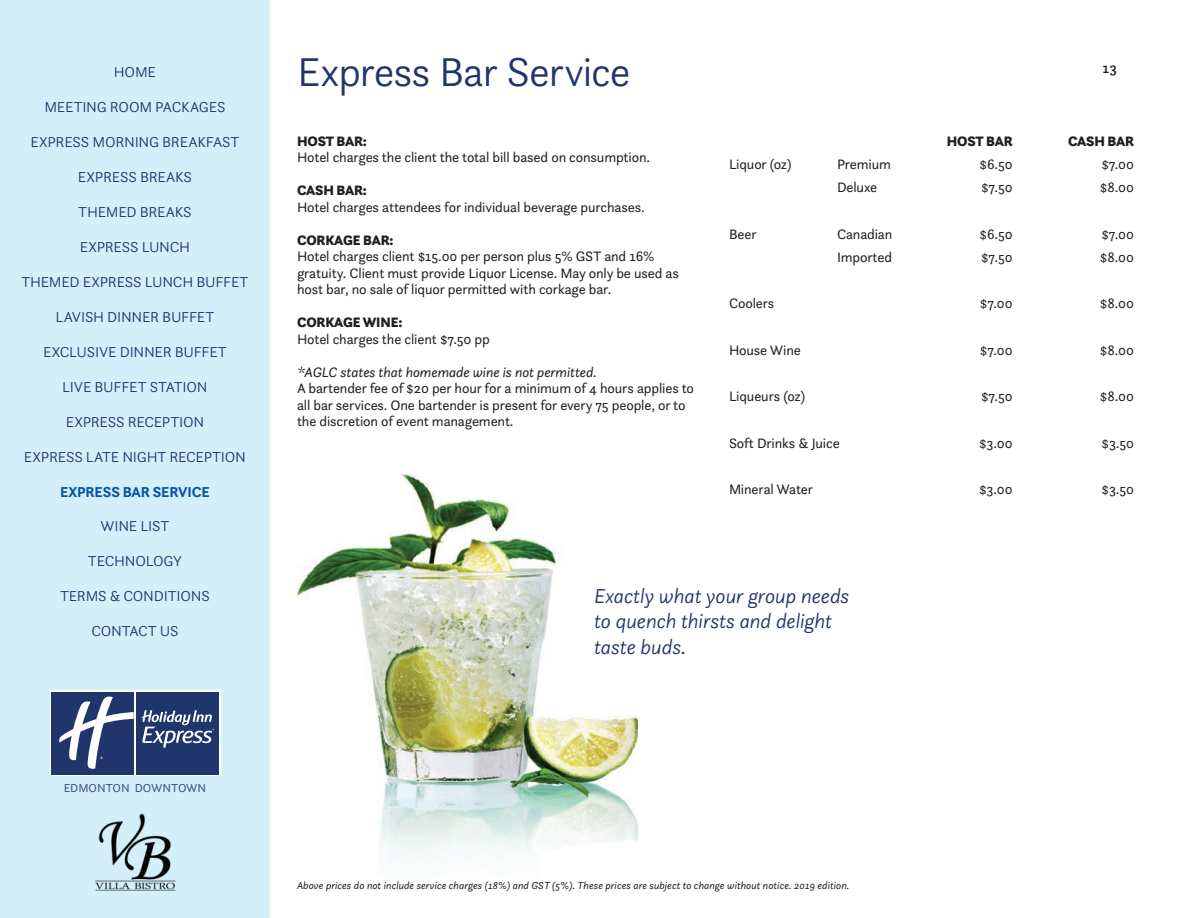
<style>
.page{position:relative;width:1188px;height:918px;background:#fff}
.page>*{position:absolute;margin:0;border:0;box-sizing:border-box;transform-origin:0 0}
.Section_Titles{font:300 42px "Questa Sans";letter-spacing:-.025em;color:#21356d}
.Pull_Quotes{font:italic 300 21px/25.2px "Questa Sans";letter-spacing:-.01em;color:#21356d}
.BUTTONS{font:300 15px "Questa Sans";letter-spacing:-.015em;color:#21356d}
.BUTTONS_selected{font:700 15px "Questa Sans";letter-spacing:-.01em;color:#0155a5}
.BUTTONS_selected-2{font:300 15px "Questa Sans";letter-spacing:-.015em;color:#21356d}
.t1{font:500 15px "Questa Sans";color:#231f20}
.Bodycopy{font:14.25px/16.5px "Questa Sans";letter-spacing:-.01em;color:#231f20}
.Bodycopy___Right_Ali{font:14.25px "Questa Sans";letter-spacing:-.01em;color:#231f20}
.H1_Text_Title{font:900 14.25px "Questa Sans";letter-spacing:-.01em;color:#231f20}
.Bodycopy-2{font:italic 14.25px "Questa Sans";letter-spacing:-.01em;color:#231f20}
.t2{font:12px "Questa Sans";letter-spacing:-.005em;color:#474f7f}
.t3{font:italic 10.5px "Questa Sans";color:#231f20}
</style>
<div class="page">
<div style="left:0;top:0;width:270px;height:918px;background:#d4effa"></div>
<svg style="left:50px;top:690px;width:170px;height:86px"></svg>
<div style="left:136px;top:692px;width:82px;height:82px;background:#21356d"></div>
<div style="left:51px;top:692px;width:83px;height:83px;background:#21356d"></div>
<svg style="left:142px;top:710px;width:72px;height:38px"></svg>
<svg style="left:59px;top:697px;width:75px;height:72px"></svg>
<img style="left:95px;top:813px;width:81px;height:78px">
<img style="left:297px;top:474px;width:340px;height:381px">
<p class="BUTTONS" style="left:114px;top:62px;width:44px">HOME</p>
<p class="Section_Titles" style="left:297px;top:45px;width:335px">Express Bar Service</p>
<p class="BUTTONS" style="left:44px;top:97px;width:183px">MEETING ROOM PACKAGES</p>
<p class="BUTTONS" style="left:30px;top:132px;width:211px">EXPRESS MORNING BREAKFAST</p>
<p class="BUTTONS" style="left:78px;top:167px;width:116px">EXPRESS BREAKS</p>
<p class="BUTTONS" style="left:78px;top:202px;width:115px">THEMED BREAKS</p>
<p class="BUTTONS" style="left:80px;top:237px;width:112px">EXPRESS LUNCH</p>
<p class="BUTTONS" style="left:21px;top:272px;width:229px">THEMED EXPRESS LUNCH BUFFET</p>
<p class="BUTTONS" style="left:56px;top:307px;width:160px">LAVISH DINNER BUFFET</p>
<p class="BUTTONS" style="left:43px;top:342px;width:185px">EXCLUSIVE DINNER BUFFET</p>
<p class="t1" style="left:1103px;top:58px;width:16px">13</p>
<p class="H1_Text_Title" style="left:297px;top:132px;width:71px">HOST BAR:</p>
<p class="Bodycopy" style="left:297px;top:149px;width:355px">Hotel charges the client the total bill based on consumption.</p>
<p class="H1_Text_Title" style="left:297px;top:181px;width:71px">CASH BAR:</p>
<p class="Bodycopy" style="left:297px;top:198px;width:349px">Hotel charges attendees for individual beverage purchases.</p>
<p class="H1_Text_Title" style="left:297px;top:231px;width:98px">CORKAGE BAR:</p>
<p class="Bodycopy" style="left:297px;top:248px;width:383px">Hotel charges client $15.00 per person plus 5% GST and 16% gratuity. Client must provide Liquor License. May only be used as host bar, no sale of liquor permitted with corkage bar.</p>
<p class="H1_Text_Title" style="left:297px;top:313px;width:107px">CORKAGE WINE:</p>
<p class="Bodycopy" style="left:297px;top:330px;width:194px">Hotel charges the client $7.50 pp</p>
<p class="Bodycopy-2" style="left:297px;top:363px;width:301px">*AGLC states that homemade wine is not permitted.</p>
<p class="Bodycopy" style="left:297px;top:380px;width:399px">A bartender fee of $20 per hour for a minimum of 4 hours applies to all bar services. One bartender is present for every 75 people, or to the discretion of event management.</p>
<p class="H1_Text_Title" style="left:947px;top:132px;width:67px">HOST BAR</p>
<p class="H1_Text_Title" style="left:1068px;top:132px;width:67px">CASH BAR</p>
<p class="Bodycopy___Right_Ali" style="left:729px;top:155px;width:64px">Liquor (oz)</p>
<p class="Bodycopy___Right_Ali" style="left:837px;top:155px;width:55px">Premium</p>
<p class="Bodycopy___Right_Ali" style="left:980px;top:155px;width:35px">$6.50</p>
<p class="Bodycopy___Right_Ali" style="left:1101px;top:155px;width:34px">$7.00</p>
<p class="Bodycopy___Right_Ali" style="left:837px;top:178px;width:42px">Deluxe</p>
<p class="Bodycopy___Right_Ali" style="left:981px;top:178px;width:33px">$7.50</p>
<p class="Bodycopy___Right_Ali" style="left:1100px;top:178px;width:36px">$8.00</p>
<p class="Bodycopy___Right_Ali" style="left:729px;top:225px;width:29px">Beer</p>
<p class="Bodycopy___Right_Ali" style="left:837px;top:225px;width:57px">Canadian</p>
<p class="Bodycopy___Right_Ali" style="left:980px;top:225px;width:35px">$6.50</p>
<p class="Bodycopy___Right_Ali" style="left:1101px;top:225px;width:34px">$7.00</p>
<p class="Bodycopy___Right_Ali" style="left:837px;top:248px;width:57px">Imported</p>
<p class="Bodycopy___Right_Ali" style="left:981px;top:248px;width:33px">$7.50</p>
<p class="Bodycopy___Right_Ali" style="left:1100px;top:248px;width:36px">$8.00</p>
<p class="Bodycopy___Right_Ali" style="left:729px;top:295px;width:47px">Coolers</p>
<p class="Bodycopy___Right_Ali" style="left:980px;top:295px;width:34px">$7.00</p>
<p class="Bodycopy___Right_Ali" style="left:1100px;top:295px;width:36px">$8.00</p>
<p class="Bodycopy___Right_Ali" style="left:729px;top:341px;width:74px">House Wine</p>
<p class="Bodycopy___Right_Ali" style="left:980px;top:341px;width:34px">$7.00</p>
<p class="Bodycopy___Right_Ali" style="left:1100px;top:341px;width:36px">$8.00</p>
<p class="Bodycopy___Right_Ali" style="left:729px;top:388px;width:78px">Liqueurs (oz)</p>
<p class="Bodycopy___Right_Ali" style="left:981px;top:388px;width:33px">$7.50</p>
<p class="Bodycopy___Right_Ali" style="left:1100px;top:388px;width:36px">$8.00</p>
<p class="Bodycopy___Right_Ali" style="left:729px;top:434px;width:112px">Soft Drinks &amp; Juice</p>
<p class="Bodycopy___Right_Ali" style="left:979px;top:434px;width:35px">$3.00</p>
<p class="Bodycopy___Right_Ali" style="left:1102px;top:434px;width:34px">$3.50</p>
<p class="Bodycopy___Right_Ali" style="left:729px;top:481px;width:86px">Mineral Water</p>
<p class="Bodycopy___Right_Ali" style="left:979px;top:481px;width:35px">$3.00</p>
<p class="Bodycopy___Right_Ali" style="left:1102px;top:481px;width:34px">$3.50</p>
<p class="BUTTONS_selected-2" style="left:62px;top:377px;width:147px">LIVE BUFFET STATION</p>
<p class="BUTTONS" style="left:66px;top:412px;width:140px">EXPRESS RECEPTION</p>
<p class="BUTTONS" style="left:24px;top:447px;width:224px">EXPRESS LATE NIGHT RECEPTION</p>
<p class="BUTTONS_selected" style="left:60px;top:482px;width:151px">EXPRESS BAR SERVICE</p>
<p class="BUTTONS" style="left:101px;top:517px;width:70px">WINE LIST</p>
<p class="BUTTONS" style="left:88px;top:552px;width:96px">TECHNOLOGY</p>
<p class="BUTTONS" style="left:60px;top:587px;width:151px">TERMS &amp; CONDITIONS</p>
<p class="BUTTONS" style="left:91px;top:622px;width:89px">CONTACT US</p>
<p class="Pull_Quotes" style="left:594px;top:583px;width:257px">Exactly what your group needs to quench thirsts and delight taste buds.</p>
<p class="t2" style="left:64px;top:780px;width:144px">EDMONTON DOWNTOWN</p>
<p class="t3" style="left:297px;top:879px;width:554px">Above prices do not include service charges (18%) and GST (5%). These prices are subject to change without notice. 2019 edition.</p>
</div>
